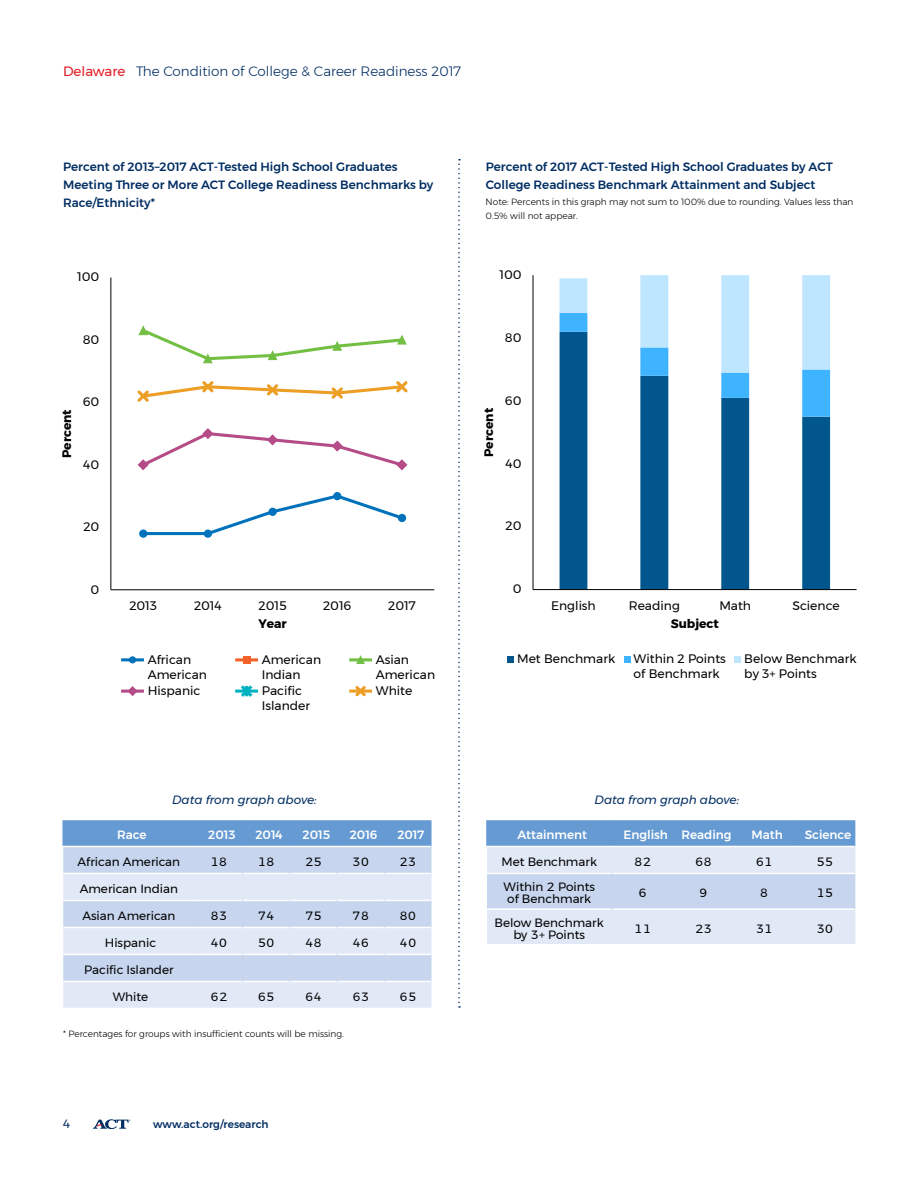
<style>
.page{position:relative;width:918px;height:1188px;background:#fff}
.page>*{position:absolute;margin:0;border:0;box-sizing:border-box;transform-origin:0 0}
.t1{font:300 13.5px "Montserrat";color:#002d62}
.t2{font:12.3px/15px "Montserrat";color:#000}
.t3{font:700 12.3px "Montserrat";color:#000}
.t4{font:500 12px/18px "Montserrat";color:#002d62}
.t5{font:12px/12px "Montserrat";color:#000;text-align:center}
.t6{font:500 12px "Montserrat";color:#fff}
.t7{font:italic 12px "Montserrat";color:#002d62}
.t8{font:12px "Montserrat";color:#002d62}
.t9{font:500 10.5px "Montserrat";color:#002d62}
.t10{font:300 9px/13.5px "Montserrat";color:#000}
.s1{font-weight:400;color:#e31b23}
</style>
<div class="page">
<svg style="left:93px;top:1119px;width:38px;height:10px"></svg>
<hr style="left:111px;top:277px;width:1px;height:313px;background:#000">
<hr style="left:111px;top:590px;width:323px;height:1px;background:#000">
<svg style="left:140px;top:493px;width:266px;height:44px"></svg>
<div style="left:139px;top:530px;width:8px;height:8px;background:#0072bc;border-radius:50%"></div>
<div style="left:204px;top:530px;width:8px;height:8px;background:#0072bc;border-radius:50%"></div>
<div style="left:269px;top:508px;width:8px;height:8px;background:#0072bc;border-radius:50%"></div>
<div style="left:333px;top:492px;width:8px;height:8px;background:#0072bc;border-radius:50%"></div>
<div style="left:398px;top:514px;width:8px;height:8px;background:#0072bc;border-radius:50%"></div>
<svg style="left:138px;top:325px;width:269px;height:39px"></svg>
<svg style="left:137px;top:428px;width:271px;height:43px"></svg>
<svg style="left:137px;top:381px;width:271px;height:21px"></svg>
<hr style="left:123px;top:658px;width:19px;height:3px;background:#0072bc">
<div style="left:129px;top:656px;width:7px;height:7px;background:#0072bc;border-radius:50%"></div>
<hr style="left:237px;top:658px;width:19px;height:3px;background:#f26127">
<div style="left:243px;top:656px;width:7px;height:7px;background:#f26127"></div>
<hr style="left:351px;top:658px;width:20px;height:3px;background:#72bf44">
<svg style="left:355px;top:655px;width:11px;height:9px"></svg>
<hr style="left:123px;top:690px;width:19px;height:3px;background:#b54b87">
<svg style="left:126px;top:686px;width:13px;height:10px"></svg>
<hr style="left:237px;top:690px;width:19px;height:3px;background:#00b2bf">
<svg style="left:239px;top:685px;width:16px;height:12px"></svg>
<hr style="left:351px;top:690px;width:20px;height:3px;background:#ec9e25">
<svg style="left:353px;top:686px;width:16px;height:11px"></svg>
<svg style="left:560px;top:417px;width:270px;height:172px"></svg>
<svg style="left:560px;top:275px;width:270px;height:142px"></svg>
<hr style="left:533px;top:275px;width:1px;height:315px;background:#000">
<hr style="left:533px;top:589px;width:324px;height:1px;background:#000">
<div style="left:507px;top:656px;width:7px;height:7px;background:#00568d"></div>
<div style="left:624px;top:656px;width:7px;height:7px;background:#3eb3ff"></div>
<div style="left:735px;top:656px;width:6px;height:7px;background:#bfe6ff"></div>
<svg style="left:458px;top:159px;width:2px;height:849px"></svg>
<svg style="left:62px;top:820px;width:370px;height:188px;background:#c7d7ee"></svg>
<hr style="left:62px;top:846px;width:133px;height:1px;background:#fff">
<hr style="left:195px;top:846px;width:48px;height:1px;background:#fff">
<hr style="left:243px;top:846px;width:47px;height:1px;background:#fff">
<hr style="left:290px;top:846px;width:47px;height:1px;background:#fff">
<hr style="left:337px;top:846px;width:47px;height:1px;background:#fff">
<hr style="left:384px;top:846px;width:47px;height:1px;background:#fff">
<svg style="left:486px;top:820px;width:369px;height:124px;background:#bfd2ec"></svg>
<hr style="left:673px;top:873px;width:61px;height:1px;background:#fff">
<hr style="left:734px;top:873px;width:61px;height:1px;background:#fff">
<hr style="left:673px;top:908px;width:61px;height:2px;background:#fff">
<hr style="left:734px;top:908px;width:61px;height:2px;background:#fff">
<hr style="left:487px;top:908px;width:125px;height:2px;background:#fff">
<hr style="left:487px;top:873px;width:125px;height:1px;background:#fff">
<hr style="left:613px;top:873px;width:60px;height:1px;background:#fff">
<hr style="left:613px;top:908px;width:60px;height:2px;background:#fff">
<hr style="left:795px;top:873px;width:60px;height:1px;background:#fff">
<hr style="left:795px;top:908px;width:60px;height:2px;background:#fff">
<hr style="left:485px;top:846px;width:127px;height:1px;background:#fff">
<hr style="left:612px;top:846px;width:61px;height:1px;background:#fff">
<hr style="left:673px;top:846px;width:61px;height:1px;background:#fff">
<hr style="left:734px;top:846px;width:61px;height:1px;background:#fff">
<hr style="left:795px;top:846px;width:60px;height:1px;background:#fff">
<hr style="left:485px;top:847px;width:2px;height:26px;background:#fff">
<hr style="left:485px;top:873px;width:2px;height:36px;background:#fff">
<hr style="left:485px;top:909px;width:2px;height:35px;background:#fff">
<p class="t1" style="left:63px;top:61px;width:400px"><span class="s1">Delaware</span> The Condition of College &amp; Career Readiness 2017</p>
<p class="t4" style="left:63px;top:157px;width:372px">Percent of 2013–2017 ACT-Tested High School Graduates<br>Meeting Three or More ACT College Readiness Benchmarks by<br>Race/Ethnicity*</p>
<p class="t4" style="left:486px;top:157px;width:349px">Percent of 2017 ACT-Tested High School Graduates by ACT<br>College Readiness Benchmark Attainment and Subject</p>
<p class="t10" style="left:486px;top:195px;width:369px">Note: Percents in this graph may not sum to 100% due to rounding. Values less than<br>0.5% will not appear.</p>
<p class="t2" style="left:77px;top:269px;width:24px">100</p>
<p class="t2" style="left:499px;top:267px;width:24px">100</p>
<p class="t2" style="left:83px;top:332px;width:18px">80</p>
<p class="t2" style="left:505px;top:330px;width:18px">80</p>
<p class="t3" style="left:57px;top:458px;width:51px;rotate:-90deg">Percent</p>
<p class="t2" style="left:83px;top:394px;width:18px">60</p>
<p class="t2" style="left:83px;top:457px;width:18px">40</p>
<p class="t3" style="left:479px;top:457px;width:50px;rotate:-90deg">Percent</p>
<p class="t2" style="left:505px;top:393px;width:18px">60</p>
<p class="t2" style="left:505px;top:456px;width:18px">40</p>
<p class="t2" style="left:83px;top:519px;width:17px">20</p>
<p class="t2" style="left:506px;top:518px;width:17px">20</p>
<p class="t2" style="left:91px;top:582px;width:10px">0</p>
<p class="t2" style="left:513px;top:581px;width:10px">0</p>
<p class="t2" style="left:129px;top:598px;width:29px">2013</p>
<p class="t2" style="left:194px;top:598px;width:29px">2014</p>
<p class="t2" style="left:259px;top:598px;width:30px">2015</p>
<p class="t2" style="left:323px;top:598px;width:30px">2016</p>
<p class="t2" style="left:388px;top:598px;width:29px">2017</p>
<p class="t2" style="left:551px;top:598px;width:46px">English</p>
<p class="t2" style="left:629px;top:598px;width:53px">Reading</p>
<p class="t2" style="left:719px;top:598px;width:33px">Math</p>
<p class="t2" style="left:792px;top:598px;width:49px">Science</p>
<p class="t3" style="left:258px;top:614px;width:30px">Year</p>
<p class="t3" style="left:671px;top:613px;width:50px">Subject</p>
<p class="t2" style="left:148px;top:652px;width:61px">African<br>American</p>
<p class="t2" style="left:262px;top:652px;width:61px">American<br>Indian</p>
<p class="t2" style="left:376px;top:652px;width:61px">Asian<br>American</p>
<p class="t2" style="left:148px;top:683px;width:54px">Hispanic</p>
<p class="t2" style="left:262px;top:683px;width:50px">Pacific<br>Islander</p>
<p class="t2" style="left:376px;top:683px;width:38px">White</p>
<p class="t2" style="left:517px;top:651px;width:100px">Met Benchmark</p>
<p class="t2" style="left:634px;top:651px;width:94px">Within 2 Points of Benchmark</p>
<p class="t2" style="left:744px;top:651px;width:114px">Below Benchmark by 3+ Points</p>
<p class="t7" style="left:172px;top:790px;width:146px">Data from graph above:</p>
<p class="t7" style="left:595px;top:790px;width:146px">Data from graph above:</p>
<p class="t6" style="left:117px;top:825px;width:31px">Race</p>
<p class="t6" style="left:208px;top:825px;width:29px">2013</p>
<p class="t6" style="left:255px;top:825px;width:29px">2014</p>
<p class="t6" style="left:303px;top:825px;width:29px">2015</p>
<p class="t6" style="left:350px;top:825px;width:29px">2016</p>
<p class="t6" style="left:397px;top:825px;width:29px">2017</p>
<p class="t5" style="left:78px;top:855px;width:104px">African American</p>
<p class="t5" style="left:211px;top:855px;width:18px">18</p>
<p class="t5" style="left:258px;top:855px;width:18px">18</p>
<p class="t5" style="left:305px;top:855px;width:18px">25</p>
<p class="t5" style="left:352px;top:855px;width:18px">30</p>
<p class="t5" style="left:400px;top:855px;width:18px">23</p>
<p class="t5" style="left:80px;top:882px;width:100px">American Indian</p>
<p class="t5" style="left:82px;top:909px;width:95px">Asian American</p>
<p class="t5" style="left:211px;top:909px;width:18px">83</p>
<p class="t5" style="left:258px;top:909px;width:18px">74</p>
<p class="t5" style="left:305px;top:909px;width:18px">75</p>
<p class="t5" style="left:352px;top:909px;width:18px">78</p>
<p class="t5" style="left:400px;top:909px;width:18px">80</p>
<p class="t5" style="left:105px;top:936px;width:53px">Hispanic</p>
<p class="t5" style="left:211px;top:936px;width:18px">40</p>
<p class="t5" style="left:258px;top:936px;width:18px">50</p>
<p class="t5" style="left:305px;top:936px;width:18px">48</p>
<p class="t5" style="left:352px;top:936px;width:18px">46</p>
<p class="t5" style="left:400px;top:936px;width:18px">40</p>
<p class="t5" style="left:84px;top:963px;width:91px">Pacific Islander</p>
<p class="t5" style="left:113px;top:990px;width:37px">White</p>
<p class="t5" style="left:211px;top:990px;width:18px">62</p>
<p class="t5" style="left:258px;top:990px;width:18px">65</p>
<p class="t5" style="left:305px;top:990px;width:18px">64</p>
<p class="t5" style="left:352px;top:990px;width:18px">63</p>
<p class="t5" style="left:400px;top:990px;width:18px">65</p>
<p class="t6" style="left:517px;top:825px;width:71px">Attainment</p>
<p class="t6" style="left:623px;top:825px;width:110px">English Reading</p>
<p class="t6" style="left:752px;top:825px;width:33px">Math</p>
<p class="t6" style="left:805px;top:825px;width:48px">Science</p>
<p class="t5" style="left:502px;top:855px;width:97px">Met Benchmark</p>
<p class="t5" style="left:634px;top:855px;width:18px">82</p>
<p class="t5" style="left:695px;top:855px;width:18px">68</p>
<p class="t5" style="left:756px;top:855px;width:18px">61</p>
<p class="t5" style="left:817px;top:855px;width:18px">55</p>
<p class="t5" style="left:504px;top:881px;width:93px">Within 2 Points of Benchmark</p>
<p class="t5" style="left:638px;top:887px;width:10px">6</p>
<p class="t5" style="left:699px;top:887px;width:10px">9</p>
<p class="t5" style="left:760px;top:887px;width:10px">8</p>
<p class="t5" style="left:817px;top:887px;width:18px">15</p>
<p class="t5" style="left:495px;top:916px;width:111px">Below Benchmark by 3+ Points</p>
<p class="t5" style="left:634px;top:922px;width:18px">11</p>
<p class="t5" style="left:695px;top:922px;width:18px">23</p>
<p class="t5" style="left:756px;top:922px;width:18px">31</p>
<p class="t5" style="left:817px;top:922px;width:18px">30</p>
<p class="t10" style="left:63px;top:1027px;width:282px">* Percentages for groups with insufficient counts will be missing.</p>
<p class="t8" style="left:63px;top:1115px;width:9px">4</p>
<p class="t9" style="left:153px;top:1116px;width:117px">www.act.org/research</p>
</div>
